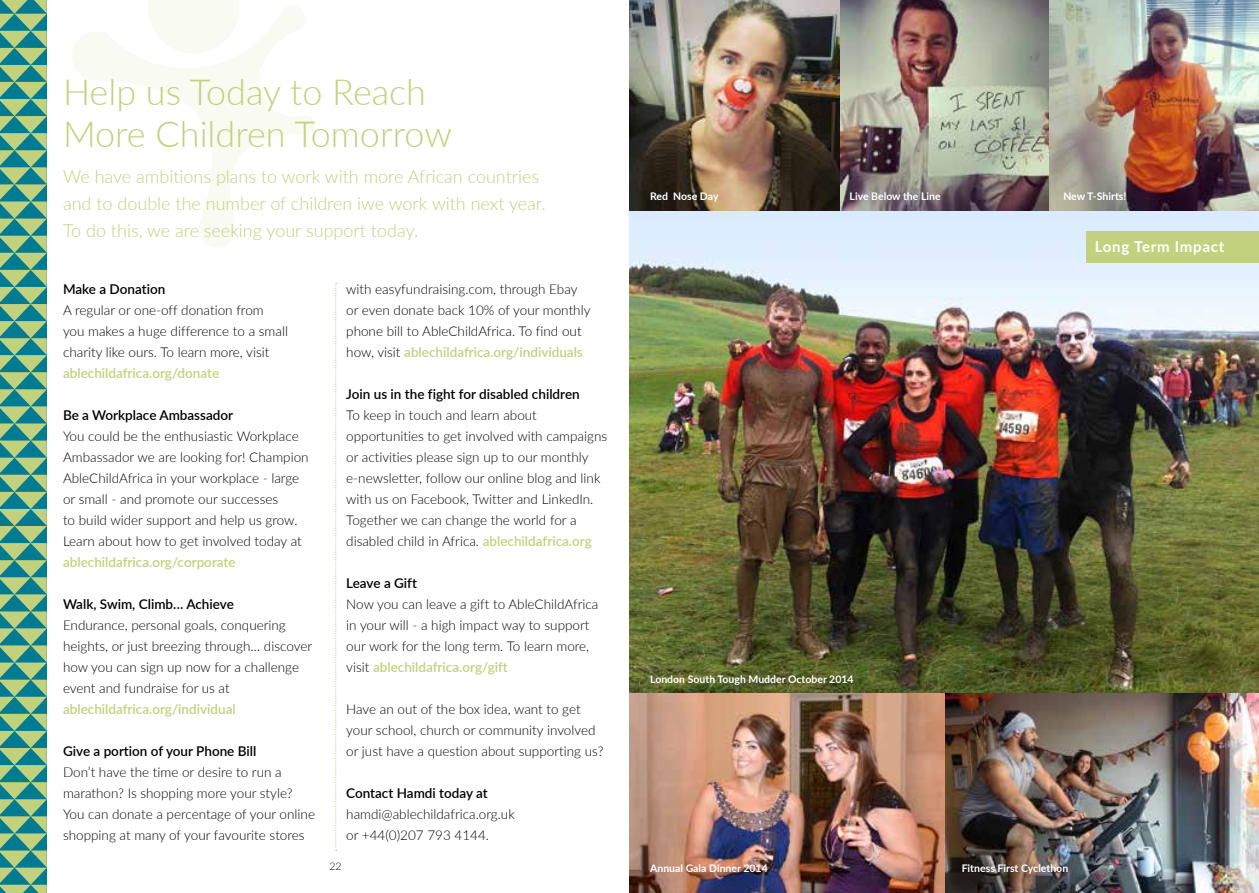
<style>
.page{position:relative;width:1259px;height:893px;background:#fff}
.page>*{position:absolute;margin:0;border:0;box-sizing:border-box;transform-origin:0 0}
.t1{font:300 36px/42px "Lato";color:#c2d17d}
.t2{font:300 18px/27px "Lato";color:#c2d17d}
.t3{font:700 15px "Lato";letter-spacing:.05em;color:#fff}
.t4{font:300 13.5px/21px "Lato";color:#000}
.t5{font:600 13.5px "Lato";color:#000}
.t6{font:600 13.5px "Lato";color:#c2d17d}
.t7{font:700 10.5px "Lato";color:#fff}
.t8{font:300 10.5px "Lato";color:#000}
.s1{font-weight:600;color:#c2d17d}
</style>
<div class="page">
<img style="left:629px;top:210px;width:630px;height:683px">
<svg style="left:148px;top:0;width:91px;height:4px"></svg>
<svg style="left:72px;top:4px;width:242px;height:244px"></svg>
<svg style="left:335px;top:283px;width:2px;height:568px"></svg>
<img style="left:629px;top:0;width:630px;height:210px">
<div style="left:1086px;top:231px;width:173px;height:31px;background:#c2d17d"></div>
<svg style="left:0;top:0;width:47px;height:893px;background:#60a586"></svg>
<h1 class="t1" style="left:63px;top:70px;width:390px">Help us Today to Reach<br>More Children Tomorrow</h1>
<h2 class="t2" style="left:63px;top:162px;width:484px">We have ambitions plans to work with more African countries and to double the number of children iwe work with next year.<br>To do this, we are seeking your support today.</h2>
<p class="t5" style="left:63px;top:279px;width:104px">Make a Donation</p>
<p class="t4" style="left:63px;top:299px;width:226px">A regular or one-off donation from you makes a huge difference to a small charity like ours. To learn more, visit</p>
<p class="t6" style="left:63px;top:363px;width:158px">ablechildafrica.org/donate</p>
<p class="t5" style="left:63px;top:405px;width:172px">Be a Workplace Ambassador</p>
<p class="t4" style="left:63px;top:425px;width:247px">You could be the enthusiastic Workplace Ambassador we are looking for! Champion AbleChildAfrica in your workplace - large or small - and promote our successes<br>to build wider support and help us grow.<br>Learn about how to get involved today at</p>
<p class="t6" style="left:63px;top:552px;width:174px">ablechildafrica.org/corporate</p>
<p class="t5" style="left:63px;top:594px;width:172px">Walk, Swim, Climb… Achieve</p>
<p class="t4" style="left:63px;top:614px;width:251px">Endurance, personal goals, conquering heights, or just breezing through… discover how you can sign up now for a challenge event and fundraise for us at</p>
<p class="t6" style="left:63px;top:699px;width:174px">ablechildafrica.org/individual</p>
<p class="t5" style="left:63px;top:741px;width:195px">Give a portion of your Phone Bill</p>
<p class="t4" style="left:63px;top:761px;width:253px">Don’t have the time or desire to run a marathon? Is shopping more your style?<br>You can donate a percentage of your online shopping at many of your favourite stores</p>
<p class="t4" style="left:346px;top:278px;width:246px">with easyfundraising.com, through Ebay or even donate back 10% of your monthly phone bill to AbleChildAfrica. To find out how, visit <span class="s1">ablechildafrica.org/individuals</span></p>
<p class="t5" style="left:346px;top:384px;width:235px">Join us in the fight for disabled children</p>
<p class="t4" style="left:346px;top:404px;width:262px">To keep in touch and learn about opportunities to get involved with campaigns or activities please sign up to our monthly e-newsletter, follow our online blog and link with us on Facebook, Twitter and LinkedIn.<br>Together we can change the world for a disabled child in Africa. <span class="s1">ablechildafrica.org</span></p>
<p class="t5" style="left:346px;top:573px;width:72px">Leave a Gift</p>
<p class="t4" style="left:346px;top:593px;width:254px">Now you can leave a gift to AbleChildAfrica in your will - a high impact way to support our work for the long term. To learn more, visit <span class="s1">ablechildafrica.org/gift</span></p>
<p class="t4" style="left:346px;top:698px;width:259px">Have an out of the box idea, want to get your school, church or community involved or just have a question about supporting us?</p>
<p class="t5" style="left:346px;top:783px;width:143px">Contact Hamdi today at</p>
<p class="t4" style="left:346px;top:803px;width:170px">hamdi@ablechildafrica.org.uk or +44(0)207 793 4144.</p>
<p class="t8" style="left:329px;top:858px;width:14px">22</p>
<p class="t7" style="left:650px;top:188px;width:70px">Red Nose Day</p>
<p class="t7" style="left:849px;top:188px;width:93px">Live Below the Line</p>
<p class="t7" style="left:1063px;top:188px;width:65px">New T-Shirts!</p>
<p class="t3" style="left:1094px;top:236px;width:131px">Long Term Impact</p>
<p class="t7" style="left:650px;top:671px;width:205px">London South Tough Mudder October 2014</p>
<p class="t7" style="left:650px;top:860px;width:119px">Annual Gala Dinner 2014</p>
<p class="t7" style="left:961px;top:860px;width:108px">Fitness First Cyclethon</p>
</div>
